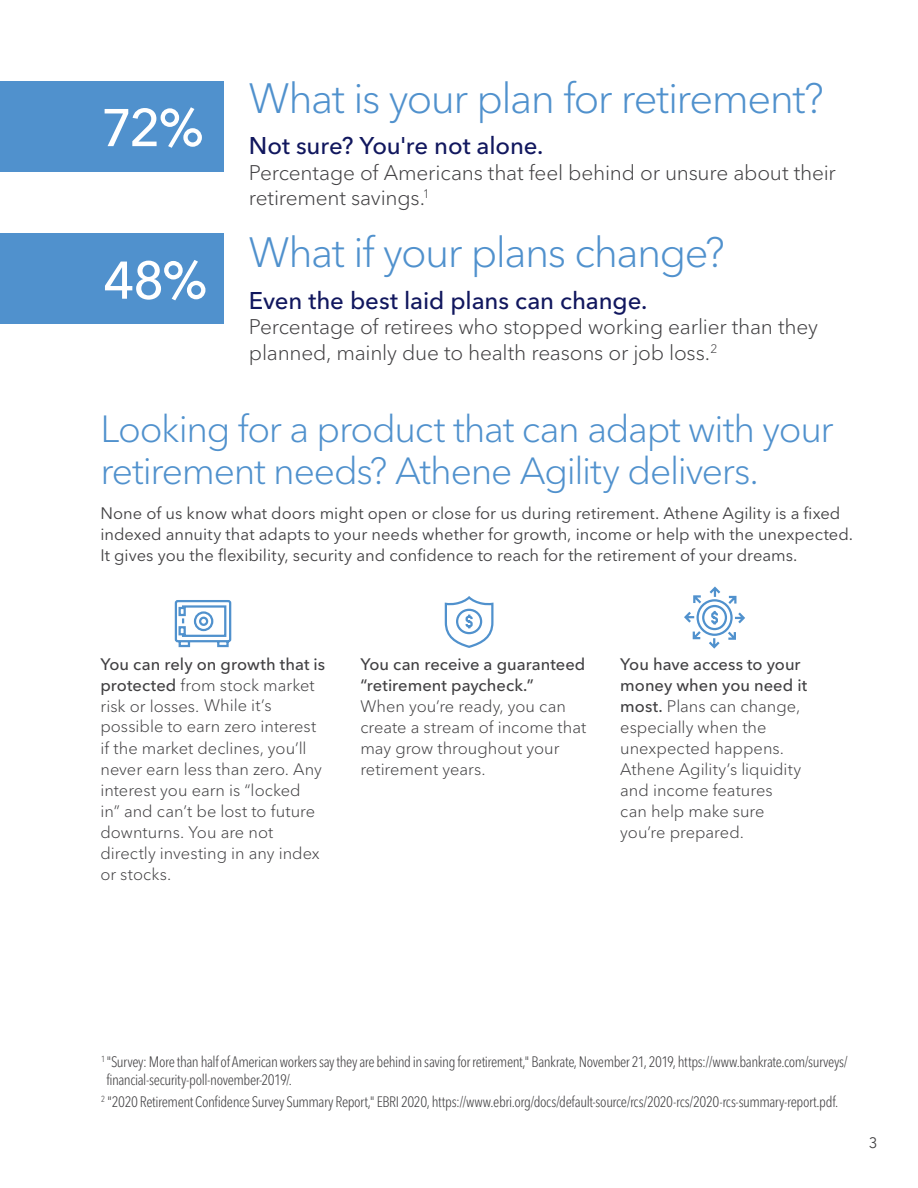
<style>
.page{position:relative;width:918px;height:1188px;background:#fff}
.page>*{position:absolute;margin:0;border:0;box-sizing:border-box;transform-origin:0 0}
.t1{font:500 52.5px "Avenir Next LT Pro";color:#fff}
.t2{font:300 42px "Avenir Next LT Pro";letter-spacing:-.035em;color:#5091cd}
.t3{font:300 37.5px/42px "Avenir Next LT Pro";letter-spacing:-.035em;color:#5091cd}
.t4{font:500 24px "Avenir Next LT Pro";letter-spacing:-.005em;color:#11175e}
.t5{font:300 21px/25.5px "Avenir Next LT Pro";letter-spacing:-.01em;color:#414042}
.t6{font:300 16.5px/21px "Avenir Next LT Pro";color:#414042}
.t7{font:16.5px/21px "Avenir Next LT Pro";color:#414042}
.t8{font:500 16.5px/21px "Avenir Next LT Pro";color:#414042}
.t9{font:300 condensed 15px/18px "Avenir Next LT Pro";letter-spacing:-.025em;color:#414042}
.t10{font:15px "Avenir Next LT Pro";color:#414042}
.s1{font-weight:500}
</style>
<div class="page">
<svg style="left:174px;top:600px;width:58px;height:48px"></svg>
<div style="left:0;top:81px;width:223px;height:90px;background:#5091cd"></div>
<svg style="left:684px;top:586px;width:61px;height:63px"></svg>
<svg style="left:444px;top:596px;width:50px;height:52px"></svg>
<div style="left:0;top:234px;width:223px;height:90px;background:#5091cd"></div>
<h1 class="t1" style="left:101px;top:96px;width:104px">72%</h1>
<h1 class="t1" style="left:103px;top:249px;width:106px">48%</h1>
<h2 class="t2" style="left:249px;top:73px;width:577px">What is your plan for retirement?</h2>
<h3 class="t4" style="left:249px;top:131px;width:296px">Not sure? You're not alone.</h3>
<p class="t5" style="left:249px;top:160px;width:589px">Percentage of Americans that feel behind or unsure about their retirement savings.<sup>1</sup></p>
<h2 class="t2" style="left:249px;top:228px;width:478px">What if your plans change?</h2>
<h3 class="t4" style="left:249px;top:286px;width:400px">Even the best laid plans can change.</h3>
<p class="t5" style="left:249px;top:314px;width:571px">Percentage of retirees who stopped working earlier than they planned, mainly due to health reasons or job loss.<sup>2</sup></p>
<h3 class="t3" style="left:100px;top:408px;width:735px">Looking for a product that can adapt with your retirement needs? Athene Agility delivers.</h3>
<p class="t7" style="left:100px;top:503px;width:754px">None of us know what doors might open or close for us during retirement. Athene Agility is a fixed indexed annuity that adapts to your needs whether for growth, income or help with the unexpected.<br>It gives you the flexibility, security and confidence to reach for the retirement of your dreams.</p>
<p class="t6" style="left:100px;top:653px;width:226px"><span class="s1">You can rely on growth that is protected</span> from stock market risk or losses. While it’s possible to earn zero interest if the market declines, you’ll never earn less than zero. Any interest you earn is “locked<br>in” and can’t be lost to future downturns. You are not directly investing in any index or stocks.</p>
<p class="t8" style="left:360px;top:653px;width:227px">You can receive a guaranteed “retirement paycheck.”</p>
<p class="t6" style="left:360px;top:695px;width:227px">When you’re ready, you can create a stream of income that may grow throughout your retirement years.</p>
<p class="t6" style="left:620px;top:653px;width:189px"><span class="s1">You have access to your money when you need it most.</span> Plans can change, especially when the unexpected happens.<br>Athene Agility’s liquidity and income features<br>can help make sure you’re prepared.</p>
<p class="t9" style="left:106px;top:1052px;width:743px;text-indent:-5px"><sup>1</sup> "Survey: More than half of American workers say they are behind in saving for retirement," Bankrate, November 21, 2019, https://www.bankrate.com/surveys/ financial-security-poll-november-2019/.</p>
<p class="t9" style="left:101px;top:1093px;width:739px"><sup>2</sup> "2020 Retirement Confidence Survey Summary Report," EBRI 2020, https://www.ebri.org/docs/default-source/rcs/2020-rcs/2020-rcs-summary-report.pdf.</p>
<p class="t10" style="left:869px;top:1133px;width:10px">3</p>
</div>
